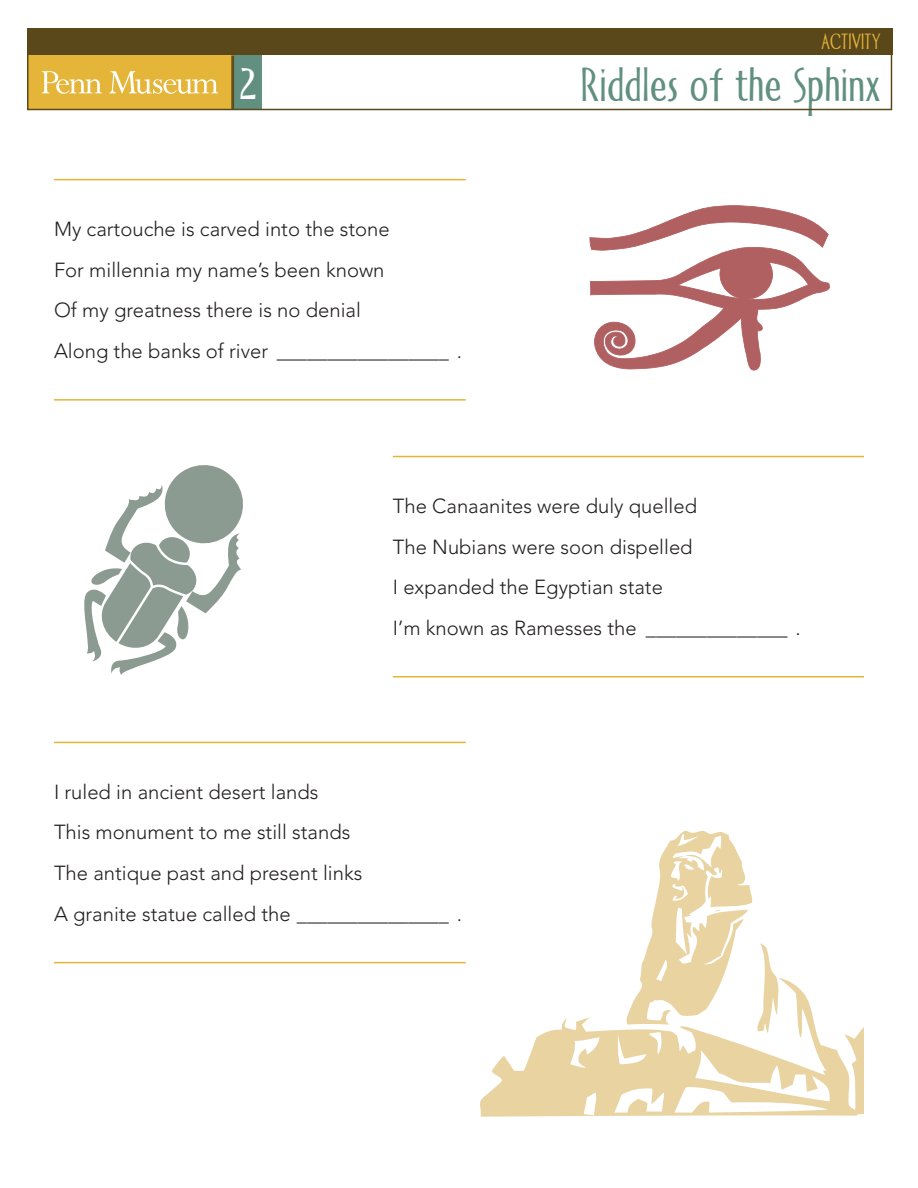
<style>
.page{position:relative;width:918px;height:1188px;background:#fff}
.page>*{position:absolute;margin:0;border:0;box-sizing:border-box;transform-origin:0 0}
.t1{font:48px "Allise";color:#619080}
.t2{font:45px "Allise";color:#fff}
.t3{font:22.05px "Allise";color:#e5b53a}
.t4{font:300 20.25px "Avenir";color:#231f20}
</style>
<div class="page">
<hr style="left:54px;top:179px;width:412px;height:1px;background:#e5b53a">
<hr style="left:54px;top:399px;width:412px;height:2px;background:#e5b53a">
<hr style="left:54px;top:742px;width:412px;height:1px;background:#e5b53a">
<hr style="left:54px;top:962px;width:412px;height:1px;background:#e5b53a">
<div style="left:232px;top:47px;width:30px;height:63px;background:#619080"></div>
<div style="left:27px;top:54px;width:207px;height:56px;background:#e5b53a"></div>
<div style="left:27px;top:28px;width:865px;height:28px;background:#5a471a"></div>
<svg style="left:42px;top:71px;width:60px;height:23px"></svg>
<svg style="left:109px;top:71px;width:109px;height:23px"></svg>
<hr style="left:233px;top:56px;width:1px;height:54px;background:#5a471a">
<div style="left:27px;top:28px;width:865px;height:82px;border:2px solid #5a471a"></div>
<hr style="left:231px;top:56px;width:2px;height:54px;background:#5a471a">
<svg style="left:480px;top:978px;width:384px;height:139px"></svg>
<svg style="left:624px;top:831px;width:157px;height:202px"></svg>
<hr style="left:393px;top:456px;width:471px;height:1px;background:#e5b53a">
<hr style="left:393px;top:676px;width:471px;height:1px;background:#e5b53a">
<svg style="left:589px;top:205px;width:241px;height:166px"></svg>
<svg style="left:84px;top:465px;width:159px;height:210px"></svg>
<p class="t3" style="left:822px;top:29px;width:61px">ACTIVITY</p>
<p class="t2" style="left:239px;top:59px;width:20px">2</p>
<p class="t1" style="left:581px;top:58px;width:301px">Riddles of the Sphinx</p>
<p class="t4" style="left:54px;top:217px;width:337px">My cartouche is carved into the stone</p>
<p class="t4" style="left:54px;top:258px;width:332px">For millennia my name’s been known</p>
<p class="t4" style="left:54px;top:299px;width:308px">Of my greatness there is no denial</p>
<p class="t4" style="left:54px;top:339px;width:410px">Along the banks of river _________________ .</p>
<p class="t4" style="left:393px;top:494px;width:306px">The Canaanites were duly quelled</p>
<p class="t4" style="left:393px;top:535px;width:301px">The Nubians were soon dispelled</p>
<p class="t4" style="left:393px;top:576px;width:272px">I expanded the Egyptian state</p>
<p class="t4" style="left:393px;top:616px;width:410px">I’m known as Ramesses the ______________ .</p>
<p class="t4" style="left:54px;top:780px;width:266px">I ruled in ancient desert lands</p>
<p class="t4" style="left:54px;top:821px;width:298px">This monument to me still stands</p>
<p class="t4" style="left:54px;top:861px;width:310px">The antique past and present links</p>
<p class="t4" style="left:54px;top:902px;width:410px">A granite statue called the _______________ .</p>
</div>
